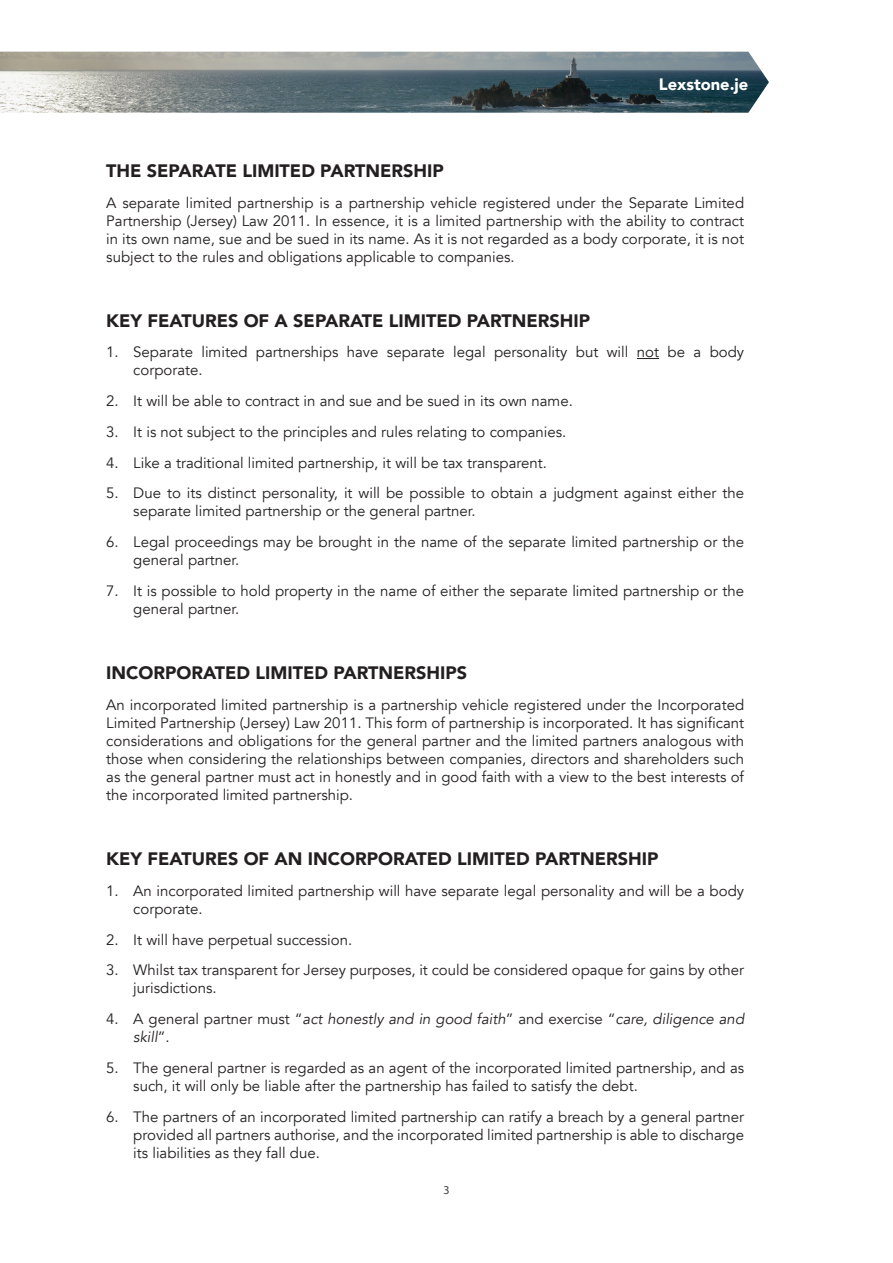
<style>
.page{position:relative;width:893px;height:1263px;background:#fff}
.page>*{position:absolute;margin:0;border:0;box-sizing:border-box;transform-origin:0 0}
._02{font:900 18px "Avenir";color:#231f20}
.t1{font:900 16.5px "Avenir";color:#fff}
._00-regular{font:15px/18px "Avenir";color:#231f20}
.t2{font:italic 15px/18px "Avenir";color:#231f20}
.t3{font:12px "Myriad Pro";color:#3e3e3f}
.s1{font-style:normal}
</style>
<div class="page">
<img style="left:0;top:52px;width:769px;height:61px">
<svg style="left:637px;top:358px;width:22px;height:1px"></svg>
<p class="t1" style="left:659px;top:71px;width:91px">Lexstone.je</p>
<p class="_02" style="left:106px;top:155px;width:339px">THE SEPARATE LIMITED PARTNERSHIP</p>
<p class="_00-regular" style="left:106px;top:194px;width:639px;text-align:justify">A separate limited partnership is a partnership vehicle registered under the Separate Limited Partnership (Jersey) Law 2011. In essence, it is a limited partnership with the ability to contract in its own name, sue and be sued in its name. As it is not regarded as a body corporate, it is not subject to the rules and obligations applicable to companies.</p>
<p class="_02" style="left:106px;top:305px;width:485px">KEY FEATURES OF A SEPARATE LIMITED PARTNERSHIP</p>
<p class="_00-regular" style="left:133px;top:343px;width:612px;text-indent:-27px">1. Separate limited partnerships have separate legal personality but will not be a body corporate.</p>
<p class="_00-regular" style="left:106px;top:392px;width:468px">2. It will be able to contract in and sue and be sued in its own name.</p>
<p class="_00-regular" style="left:106px;top:423px;width:462px">3. It is not subject to the principles and rules relating to companies.</p>
<p class="_00-regular" style="left:106px;top:454px;width:442px">4. Like a traditional limited partnership, it will be tax transparent.</p>
<p class="_00-regular" style="left:133px;top:484px;width:612px;text-indent:-27px">5. Due to its distinct personality, it will be possible to obtain a judgment against either the separate limited partnership or the general partner.</p>
<p class="_00-regular" style="left:133px;top:533px;width:612px;text-indent:-27px">6. Legal proceedings may be brought in the name of the separate limited partnership or the general partner.</p>
<p class="_00-regular" style="left:133px;top:582px;width:612px;text-indent:-27px">7. It is possible to hold property in the name of either the separate limited partnership or the general partner.</p>
<p class="_02" style="left:106px;top:657px;width:362px">INCORPORATED LIMITED PARTNERSHIPS</p>
<p class="_00-regular" style="left:106px;top:696px;width:639px;text-align:justify">An incorporated limited partnership is a partnership vehicle registered under the Incorporated Limited Partnership (Jersey) Law 2011. This form of partnership is incorporated. It has significant considerations and obligations for the general partner and the limited partners analogous with those when considering the relationships between companies, directors and shareholders such as the general partner must act in honestly and in good faith with a view to the best interests of the incorporated limited partnership.</p>
<p class="_02" style="left:106px;top:843px;width:554px">KEY FEATURES OF AN INCORPORATED LIMITED PARTNERSHIP</p>
<p class="_00-regular" style="left:133px;top:882px;width:612px;text-indent:-27px">1. An incorporated limited partnership will have separate legal personality and will be a body corporate.</p>
<p class="_00-regular" style="left:106px;top:931px;width:247px">2. It will have perpetual succession.</p>
<p class="_00-regular" style="left:133px;top:961px;width:612px;text-indent:-27px">3. Whilst tax transparent for Jersey purposes, it could be considered opaque for gains by other jurisdictions.</p>
<p class="t2" style="left:133px;top:1010px;width:612px;text-indent:-27px"><span class="s1">4. A general partner must “</span>act honestly and in good faith<span class="s1">” and exercise “</span>care, diligence and skill<span class="s1">”.</span></p>
<p class="_00-regular" style="left:133px;top:1059px;width:612px;text-indent:-27px">5. The general partner is regarded as an agent of the incorporated limited partnership, and as such, it will only be liable after the partnership has failed to satisfy the debt.</p>
<p class="_00-regular" style="left:133px;top:1108px;width:612px;text-align:justify;text-indent:-27px">6. The partners of an incorporated limited partnership can ratify a breach by a general partner provided all partners authorise, and the incorporated limited partnership is able to discharge its liabilities as they fall due.</p>
<p class="t3" style="left:443px;top:1183px;width:8px">3</p>
</div>
